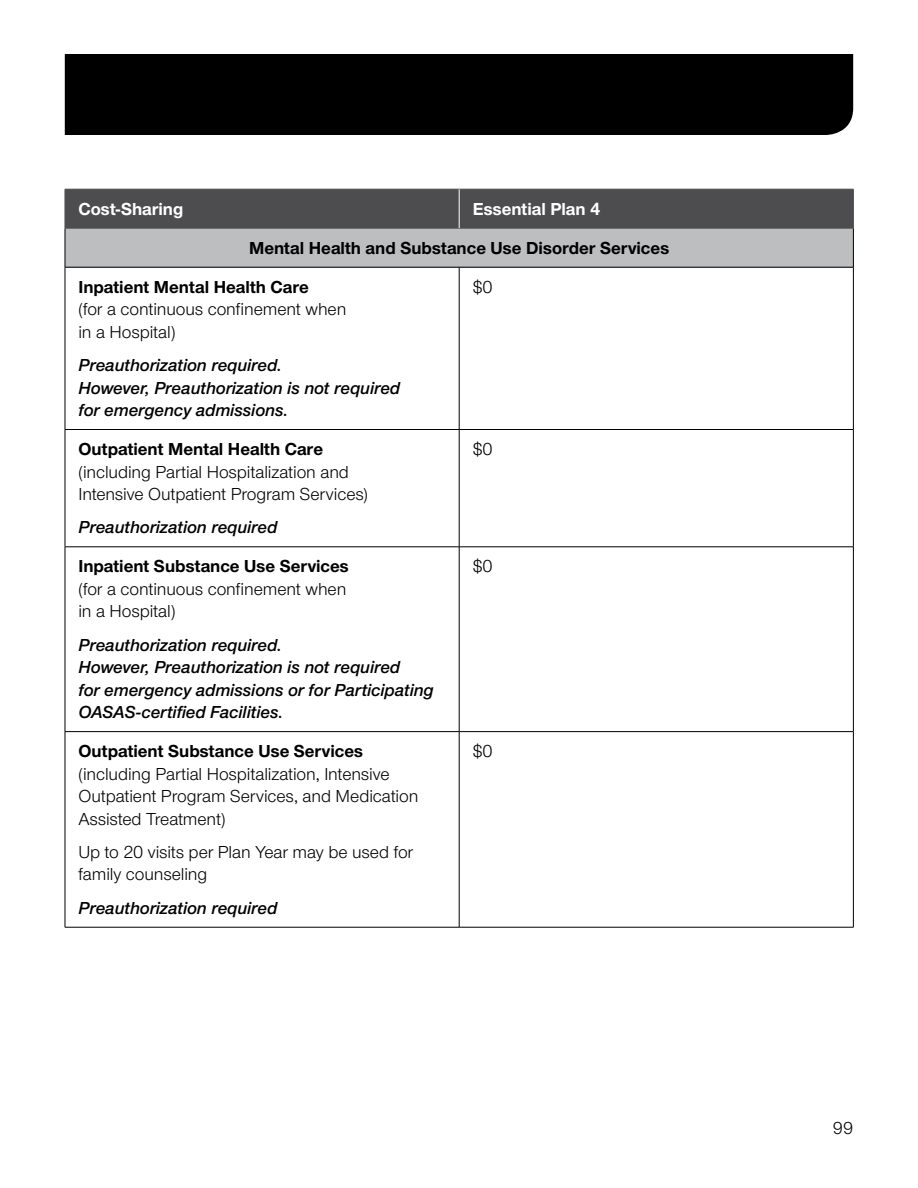
<style>
.page{position:relative;width:918px;height:1188px;background:#fff}
.page>*{position:absolute;margin:0;border:0;box-sizing:border-box;transform-origin:0 0}
.Chart___body_-_12_15{font:18px/22.5px "UHC Sans";letter-spacing:-.005em;color:#000}
.Chart___body_-_12_15-2{font:italic 600 18px/22.5px "UHC Sans";color:#000}
.Chart___subheads_-_B{font:700 18px "UHC Sans";color:#000}
.Chart___headers_-_RE{font:700 18px "UHC Sans";color:#fff}
.s1{font-weight:700}
</style>
<div class="page">
<div style="left:65px;top:54px;width:788px;height:81px;background:#000"></div>
<div style="left:66px;top:190px;width:787px;height:38px;background:#4d4d4f"></div>
<div style="left:65px;top:228px;width:788px;height:39px;background:#bcbec0"></div>
<hr style="left:65px;top:228px;width:1px;height:39px;background:#000">
<hr style="left:853px;top:228px;width:1px;height:39px;background:#000">
<hr style="left:65px;top:267px;width:394px;height:1px;background:#000">
<hr style="left:65px;top:267px;width:1px;height:162px;background:#000">
<hr style="left:459px;top:267px;width:395px;height:1px;background:#000">
<hr style="left:459px;top:267px;width:1px;height:162px;background:#000">
<hr style="left:853px;top:267px;width:1px;height:162px;background:#000">
<hr style="left:65px;top:429px;width:394px;height:1px;background:#000">
<hr style="left:65px;top:430px;width:1px;height:117px;background:#000">
<hr style="left:459px;top:429px;width:395px;height:1px;background:#000">
<hr style="left:459px;top:430px;width:1px;height:117px;background:#000">
<hr style="left:853px;top:430px;width:1px;height:117px;background:#000">
<hr style="left:65px;top:547px;width:394px;height:1px;background:#000">
<hr style="left:65px;top:547px;width:1px;height:184px;background:#000">
<hr style="left:459px;top:547px;width:395px;height:1px;background:#000">
<hr style="left:459px;top:547px;width:1px;height:184px;background:#000">
<hr style="left:853px;top:547px;width:1px;height:184px;background:#000">
<hr style="left:65px;top:731px;width:394px;height:1px;background:#000">
<hr style="left:65px;top:732px;width:1px;height:195px;background:#000">
<hr style="left:459px;top:731px;width:395px;height:1px;background:#000">
<hr style="left:459px;top:732px;width:1px;height:195px;background:#000">
<hr style="left:853px;top:732px;width:1px;height:195px;background:#000">
<hr style="left:65px;top:927px;width:394px;height:1px;background:#000">
<hr style="left:459px;top:927px;width:395px;height:1px;background:#000">
<hr style="left:65px;top:189px;width:394px;height:1px;background:#4d4d4f">
<hr style="left:65px;top:189px;width:1px;height:39px;background:#4d4d4f">
<hr style="left:459px;top:189px;width:395px;height:1px;background:#4d4d4f">
<hr style="left:853px;top:189px;width:1px;height:39px;background:#4d4d4f">
<hr style="left:65px;top:228px;width:394px;height:1px;background:#4d4d4f">
<hr style="left:459px;top:228px;width:395px;height:1px;background:#4d4d4f">
<hr style="left:459px;top:189px;width:1px;height:39px;background:#fff">
<p class="Chart___headers_-_RE" style="left:78px;top:197px;width:106px">Cost-Sharing</p>
<p class="Chart___headers_-_RE" style="left:473px;top:197px;width:129px">Essential Plan 4</p>
<p class="Chart___subheads_-_B" style="left:249px;top:236px;width:422px">Mental Health and Substance Use Disorder Services</p>
<p class="Chart___body_-_12_15" style="left:78px;top:275px;width:269px"><span class="s1">Inpatient Mental Health Care<br></span>(for a continuous confinement when in a Hospital)</p>
<p class="Chart___body_-_12_15-2" style="left:78px;top:353px;width:323px">Preauthorization required.<br>However, Preauthorization is not required for emergency admissions.</p>
<p class="Chart___body_-_12_15" style="left:473px;top:275px;width:22px">$0</p>
<p class="Chart___body_-_12_15" style="left:78px;top:437px;width:291px"><span class="s1">Outpatient Mental Health Care </span>(including Partial Hospitalization and<br>Intensive Outpatient Program Services)</p>
<p class="Chart___body_-_12_15-2" style="left:78px;top:515px;width:200px">Preauthorization required</p>
<p class="Chart___body_-_12_15" style="left:78px;top:555px;width:272px"><span class="s1">Inpatient Substance Use Services </span>(for a continuous confinement when in a Hospital)</p>
<p class="Chart___body_-_12_15-2" style="left:78px;top:632px;width:357px">Preauthorization required.<br>However, Preauthorization is not required<br>for emergency admissions or for Participating OASAS-certified Facilities.</p>
<p class="Chart___body_-_12_15" style="left:78px;top:739px;width:341px"><span class="s1">Outpatient Substance Use Services </span>(including Partial Hospitalization, Intensive Outpatient Program Services, and Medication Assisted Treatment)</p>
<p class="Chart___body_-_12_15" style="left:78px;top:840px;width:336px">Up to 20 visits per Plan Year may be used for family counseling</p>
<p class="Chart___body_-_12_15-2" style="left:78px;top:895px;width:200px">Preauthorization required</p>
<p class="Chart___body_-_12_15" style="left:473px;top:437px;width:22px">$0</p>
<p class="Chart___body_-_12_15" style="left:473px;top:555px;width:22px">$0</p>
<p class="Chart___body_-_12_15" style="left:473px;top:739px;width:22px">$0</p>
<p class="Chart___body_-_12_15" style="left:833px;top:1116px;width:22px">99</p>
</div>
